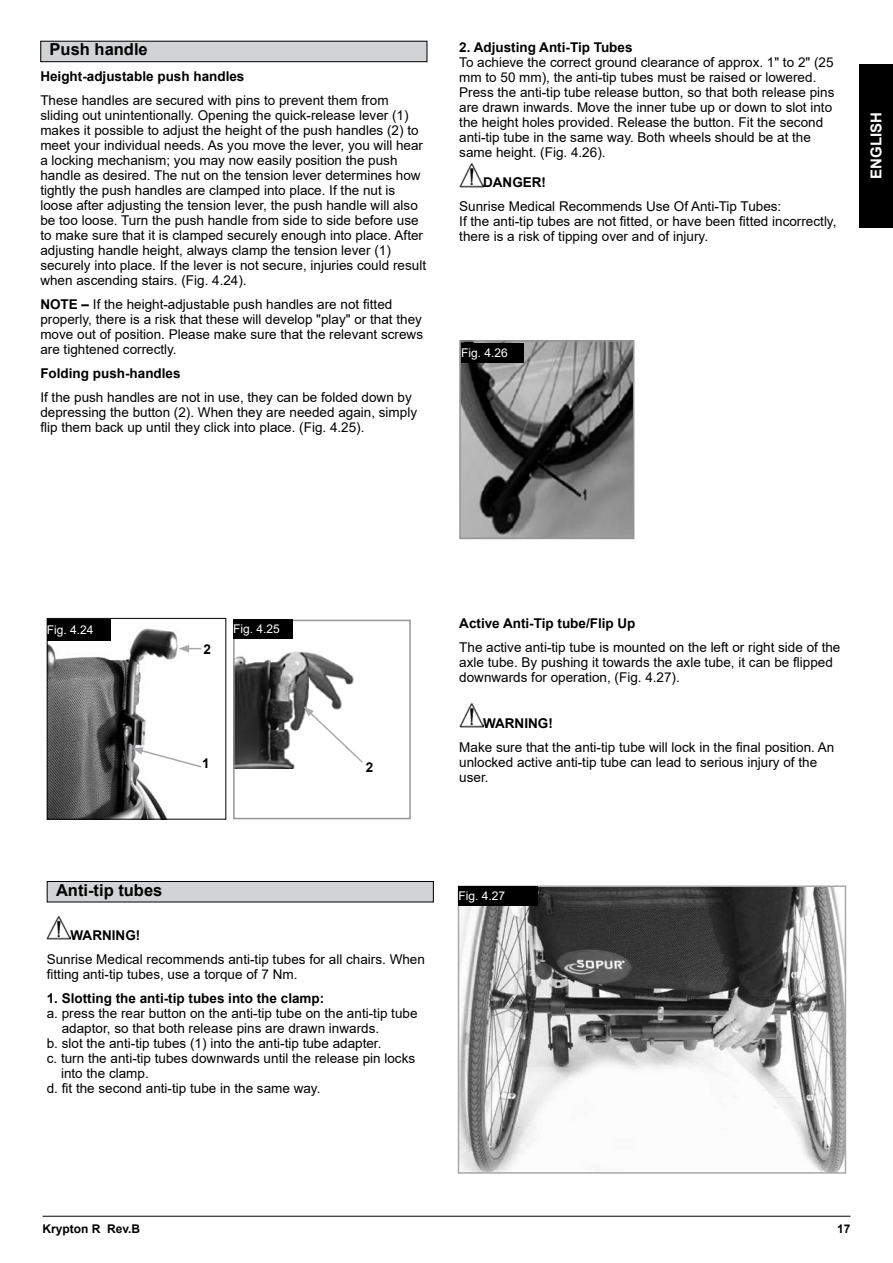
<style>
.page{position:relative;width:893px;height:1263px;background:#fff}
.page>*{position:absolute;margin:0;border:0;box-sizing:border-box;transform-origin:0 0}
.t1{font:700 16.5px "Arial";color:#000}
.t2{font:700 15px "Arial";color:#fff}
.t3{font:13.5px/15px "Arial";color:#000}
.t4{font:700 13.5px "Arial";color:#000}
.t5{font:12px "Arial";color:#fff}
.t6{font:700 12px "Arial";color:#000}
.s1{font-weight:700}
</style>
<div class="page">
<div style="left:859px;top:64px;width:34px;height:163px;background:#000"></div>
<hr style="left:43px;top:1216px;width:807px;height:1px;background:#000">
<div style="left:41px;top:41px;width:386px;height:21px;background:#d1d3d4"></div>
<div style="left:40px;top:41px;width:387px;height:21px;border:1px solid #000"></div>
<div style="left:47px;top:881px;width:386px;height:21px;background:#d1d3d4"></div>
<div style="left:47px;top:881px;width:387px;height:21px;border:1px solid #000"></div>
<img style="left:459px;top:163px;width:24px;height:24px">
<img style="left:462px;top:343px;width:169px;height:193px">
<div style="left:459px;top:340px;width:175px;height:199px;border:2px solid #939598"></div>
<div style="left:461px;top:343px;width:63px;height:19px;background:#000"></div>
<img style="left:236px;top:623px;width:118px;height:146px">
<div style="left:233px;top:620px;width:178px;height:199px;border:2px solid #939598"></div>
<div style="left:233px;top:619px;width:59px;height:20px;background:#000"></div>
<svg style="left:304px;top:706px;width:59px;height:58px"></svg>
<img style="left:49px;top:628px;width:153px;height:189px">
<div style="left:47px;top:618px;width:179px;height:201px;border:1px solid #000"></div>
<svg style="left:132px;top:747px;width:70px;height:22px"></svg>
<div style="left:47px;top:619px;width:64px;height:21px;background:#000"></div>
<svg style="left:179px;top:645px;width:22px;height:7px"></svg>
<img style="left:47px;top:915px;width:24px;height:25px">
<img style="left:459px;top:703px;width:24px;height:24px">
<img style="left:461px;top:888px;width:382px;height:283px">
<div style="left:458px;top:885px;width:388px;height:289px;border:2px solid #a7a9ac"></div>
<div style="left:458px;top:886px;width:80px;height:20px;background:#000"></div>
<p class="t1" style="left:50px;top:38px;width:100px">Push handle</p>
<p class="t4" style="left:40px;top:67px;width:206px">Height-adjustable push handles</p>
<p class="t3" style="left:40px;top:93px;width:387px">These handles are secured with pins to prevent them from sliding out unintentionally. Opening the quick-release lever (1) makes it possible to adjust the height of the push handles (2) to meet your individual needs. As you move the lever, you will hear a locking mechanism; you may now easily position the push handle as desired. The nut on the tension lever determines how tightly the push handles are clamped into place. If the nut is loose after adjusting the tension lever, the push handle will also be too loose. Turn the push handle from side to side before use to make sure that it is clamped securely enough into place. After adjusting handle height, always clamp the tension lever (1) securely into place. If the lever is not secure, injuries could result when ascending stairs. (Fig. 4.24).</p>
<p class="t3" style="left:40px;top:297px;width:384px"><span class="s1">NOTE –</span> If the height-adjustable push handles are not fitted properly, there is a risk that these will develop "play" or that they move out of position. Please make sure that the relevant screws are tightened correctly.</p>
<p class="t4" style="left:40px;top:364px;width:142px">Folding push-handles</p>
<p class="t3" style="left:40px;top:390px;width:378px">If the push handles are not in use, they can be folded down by depressing the button (2). When they are needed again, simply flip them back up until they click into place. (Fig. 4.25).</p>
<p class="t4" style="left:459px;top:38px;width:175px">2. Adjusting Anti-Tip Tubes</p>
<p class="t3" style="left:459px;top:55px;width:377px">To achieve the correct ground clearance of approx. 1" to 2" (25 mm to 50 mm), the anti-tip tubes must be raised or lowered.<br>Press the anti-tip tube release button, so that both release pins are drawn inwards. Move the inner tube up or down to slot into the height holes provided. Release the button. Fit the second anti-tip tube in the same way. Both wheels should be at the same height. (Fig. 4.26).</p>
<p class="t4" style="left:483px;top:173px;width:64px">DANGER!</p>
<p class="t3" style="left:459px;top:199px;width:379px">Sunrise Medical Recommends Use Of Anti-Tip Tubes:<br>If the anti-tip tubes are not fitted, or have been fitted incorrectly, there is a risk of tipping over and of injury.</p>
<p class="t5" style="left:461px;top:344px;width:48px">Fig. 4.26</p>
<p class="t2" style="left:866px;top:179px;width:68px;rotate:-90deg">ENGLISH</p>
<p class="t5" style="left:47px;top:621px;width:48px">Fig. 4.24</p>
<p class="t4" style="left:204px;top:640px;width:9px">2</p>
<p class="t5" style="left:233px;top:621px;width:48px">Fig. 4.25</p>
<p class="t4" style="left:202px;top:754px;width:9px">1</p>
<p class="t4" style="left:366px;top:757px;width:9px">2</p>
<p class="t4" style="left:459px;top:614px;width:178px">Active Anti-Tip tube/Flip Up</p>
<p class="t3" style="left:459px;top:640px;width:383px">The active anti-tip tube is mounted on the left or right side of the axle tube. By pushing it towards the axle tube, it can be flipped downwards for operation, (Fig. 4.27).</p>
<p class="t4" style="left:483px;top:713px;width:71px">WARNING!</p>
<p class="t3" style="left:459px;top:739px;width:377px">Make sure that the anti-tip tube will lock in the final position. An unlocked active anti-tip tube can lead to serious injury of the user.</p>
<p class="t1" style="left:56px;top:878px;width:108px">Anti-tip tubes</p>
<p class="t4" style="left:71px;top:926px;width:71px">WARNING!</p>
<p class="t3" style="left:47px;top:952px;width:380px">Sunrise Medical recommends anti-tip tubes for all chairs. When fitting anti-tip tubes, use a torque of 7 Nm.</p>
<p class="t4" style="left:47px;top:989px;width:279px">1. Slotting the anti-tip tubes into the clamp:</p>
<p class="t3" style="left:47px;top:1006px;width:372px">a. press the rear button on the anti-tip tube on the anti-tip tube</p>
<p class="t3" style="left:62px;top:1021px;width:319px">adaptor, so that both release pins are drawn inwards.</p>
<p class="t3" style="left:47px;top:1036px;width:336px">b. slot the anti-tip tubes (1) into the anti-tip tube adapter.</p>
<p class="t3" style="left:47px;top:1051px;width:370px">c. turn the anti-tip tubes downwards until the release pin locks</p>
<p class="t3" style="left:61px;top:1066px;width:89px">into the clamp.</p>
<p class="t3" style="left:47px;top:1081px;width:275px">d. fit the second anti-tip tube in the same way.</p>
<p class="t5" style="left:458px;top:888px;width:48px">Fig. 4.27</p>
<p class="t6" style="left:43px;top:1221px;width:99px">Krypton R Rev.B</p>
<p class="t6" style="left:837px;top:1221px;width:15px">17</p>
</div>
